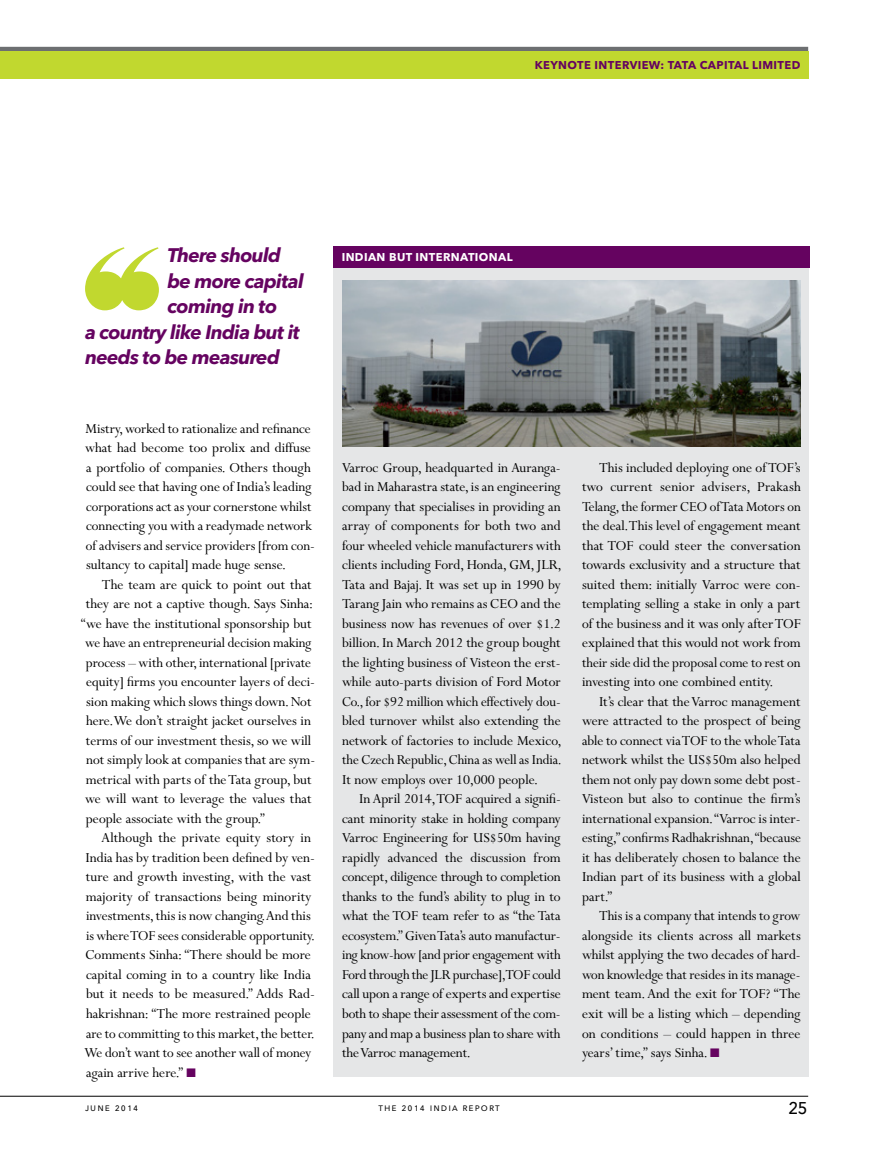
<style>
.page{position:relative;width:872px;height:1149px;background:#fff}
.page>*{position:absolute;margin:0;border:0;box-sizing:border-box;transform-origin:0 0}
.t1{font:22.5px "Avenir Next LT Pro";color:#000}
.t2{font:italic 700 19.5px "Avenir Next LT Pro";letter-spacing:-.035em;color:#650360}
.t3{font:15.3px/19.5px "Perpetua MT Pro";color:#000;text-align:justify}
.t4{font:700 11.25px "Avenir Next LT Pro";letter-spacing:.035em;color:#650360}
.t5{font:700 11.25px "Avenir Next LT Pro";letter-spacing:.035em;color:#fff}
.t6{font:10.5px "Avenir Next LT Pro";letter-spacing:.1em;color:#000}
.s1{color:#650360}
</style>
<div class="page">
<hr style="left:0;top:1095px;width:808px;height:1px;background:#000">
<hr style="left:0;top:47px;width:808px;height:4px;background:#6d6f71">
<div style="left:0;top:51px;width:808px;height:27px;background:#c1d82f"></div>
<div style="left:333px;top:261px;width:476px;height:815px;background:#e5e6e7"></div>
<div style="left:333px;top:246px;width:476px;height:21px;background:#650360"></div>
<img style="left:343px;top:281px;width:457px;height:165px">
<svg style="left:85px;top:247px;width:74px;height:63px"></svg>
<p class="t4" style="left:535px;top:58px;width:267px">KEYNOTE INTERVIEW: TATA CAPITAL LIMITED</p>
<p class="t2" style="left:167px;top:243px;width:115px">There should</p>
<p class="t5" style="left:342px;top:250px;width:172px">INDIAN BUT INTERNATIONAL</p>
<p class="t2" style="left:167px;top:269px;width:138px">be more capital</p>
<p class="t2" style="left:167px;top:294px;width:111px">coming in to</p>
<p class="t2" style="left:85px;top:320px;width:216px">a country like India but it</p>
<p class="t2" style="left:85px;top:345px;width:196px">needs to be measured</p>
<p class="t3" style="left:85px;top:418px;width:231px;text-align:left">Mistry, worked to rationalize and refinance what had become too prolix and diffuse a portfolio of companies. Others though could see that having one of India’s leading corporations act as your cornerstone whilst connecting you with a readymade network of advisers and service providers [from con&shy;sultancy to capital] made huge sense.</p>
<p class="t3" style="left:102px;top:574px;width:211px">The team are quick to point out that</p>
<p class="t3" style="left:86px;top:594px;width:228px">they are not a captive though. Says Sinha:</p>
<p class="t3" style="left:81px;top:613px;width:232px">“we have the institutional sponsorship but</p>
<p class="t3" style="left:85px;top:633px;width:228px">we have an entrepreneurial decision making</p>
<p class="t3" style="left:86px;top:652px;width:227px">process – with other, international [private</p>
<p class="t3" style="left:86px;top:672px;width:230px">equity] firms you encounter layers of deci-</p>
<p class="t3" style="left:86px;top:691px;width:227px">sion making which slows things down. Not</p>
<p class="t3" style="left:86px;top:711px;width:227px">here. We don’t straight jacket ourselves in</p>
<p class="t3" style="left:86px;top:730px;width:227px">terms of our investment thesis, so we will</p>
<p class="t3" style="left:86px;top:750px;width:230px">not simply look at companies that are sym-</p>
<p class="t3" style="left:86px;top:769px;width:227px">metrical with parts of the Tata group, but</p>
<p class="t3" style="left:85px;top:789px;width:228px">we will want to leverage the values that</p>
<p class="t3" style="left:86px;top:808px;width:181px">people associate with the group.”</p>
<p class="t3" style="left:102px;top:828px;width:211px">Although the private equity story in</p>
<p class="t3" style="left:85px;top:847px;width:231px">India has by tradition been defined by ven-</p>
<p class="t3" style="left:86px;top:867px;width:227px">ture and growth investing, with the vast</p>
<p class="t3" style="left:86px;top:886px;width:227px">majority of transactions being minority</p>
<p class="t3" style="left:86px;top:906px;width:226px">investments, this is now changing. And this</p>
<p class="t3" style="left:86px;top:925px;width:230px">is where TOF sees considerable opportunity.</p>
<p class="t3" style="left:85px;top:945px;width:227px">Comments Sinha: “There should be more</p>
<p class="t3" style="left:86px;top:964px;width:226px">capital coming in to a country like India</p>
<p class="t3" style="left:86px;top:984px;width:230px">but it needs to be measured.” Adds Rad-</p>
<p class="t3" style="left:86px;top:1003px;width:226px">hakrishnan: “The more restrained people</p>
<p class="t3" style="left:86px;top:1023px;width:230px">are to committing to this market, the better.</p>
<p class="t3" style="left:85px;top:1042px;width:228px">We don’t want to see another wall of money</p>
<p class="t3" style="left:86px;top:1062px;width:111px">again arrive here.” <span class="s1">■</span></p>
<p class="t3" style="left:342px;top:457px;width:221px">Varroc Group, headquarted in Auranga&shy;bad in Maharastra state, is an engineering company that specialises in providing an array of components for both two and four wheeled vehicle manufacturers with clients including Ford, Honda, GM, JLR, Tata and Bajaj. It was set up in 1990 by Tarang Jain who remains as CEO and the business now has revenues of over $1.2 billion. In March 2012 the group bought the lighting business of Visteon the erst&shy;while auto-parts division of Ford Motor Co., for $92 million which effectively dou&shy;bled turnover whilst also extending the network of factories to include Mexico, the Czech Republic, China as well as India.<br>It now employs over 10,000 people.</p>
<p class="t3" style="left:342px;top:789px;width:220px;text-indent:17px">In April 2014, TOF acquired a signifi&shy;cant minority stake in holding company Varroc Engineering for US$50m having rapidly advanced the discussion from concept, diligence through to completion thanks to the fund’s ability to plug in to what the TOF team refer to as “the Tata ecosystem.” Given Tata’s auto manufactur&shy;ing know-how [and prior engagement with Ford through the JLR purchase], TOF could call upon a range of experts and expertise both to shape their assessment of the com&shy;pany and map a business plan to share with the Varroc management.</p>
<p class="t3" style="left:582px;top:457px;width:220px;text-indent:17px">This included deploying one of TOF’s two current senior advisers, Prakash Telang, the former CEO of Tata Motors on the deal. This level of engagement meant that TOF could steer the conversation towards exclusivity and a structure that suited them: initially Varroc were con&shy;templating selling a stake in only a part of the business and it was only after TOF explained that this would not work from their side did the proposal come to rest on investing into one combined entity.</p>
<p class="t3" style="left:582px;top:691px;width:220px;text-indent:17px">It’s clear that the Varroc management were attracted to the prospect of being able to connect via TOF to the whole Tata network whilst the US$50m also helped them not only pay down some debt post-Visteon but also to continue the firm’s international expansion. “Varroc is inter&shy;esting,” confirms Radhakrishnan, “because it has deliberately chosen to balance the Indian part of its business with a global part.”</p>
<p class="t3" style="left:582px;top:906px;width:220px;text-indent:17px">This is a company that intends to grow alongside its clients across all markets whilst applying the two decades of hard&shy;won knowledge that resides in its manage&shy;ment team. And the exit for TOF? “The exit will be a listing which – depending on conditions – could happen in three years’ time,” says Sinha. <span class="s1">■</span></p>
<p class="t6" style="left:85px;top:1100px;width:55px">june 2014</p>
<p class="t6" style="left:378px;top:1100px;width:123px">the 2014 india report</p>
<h1 class="t1" style="left:788px;top:1092px;width:22px">25</h1>
</div>
